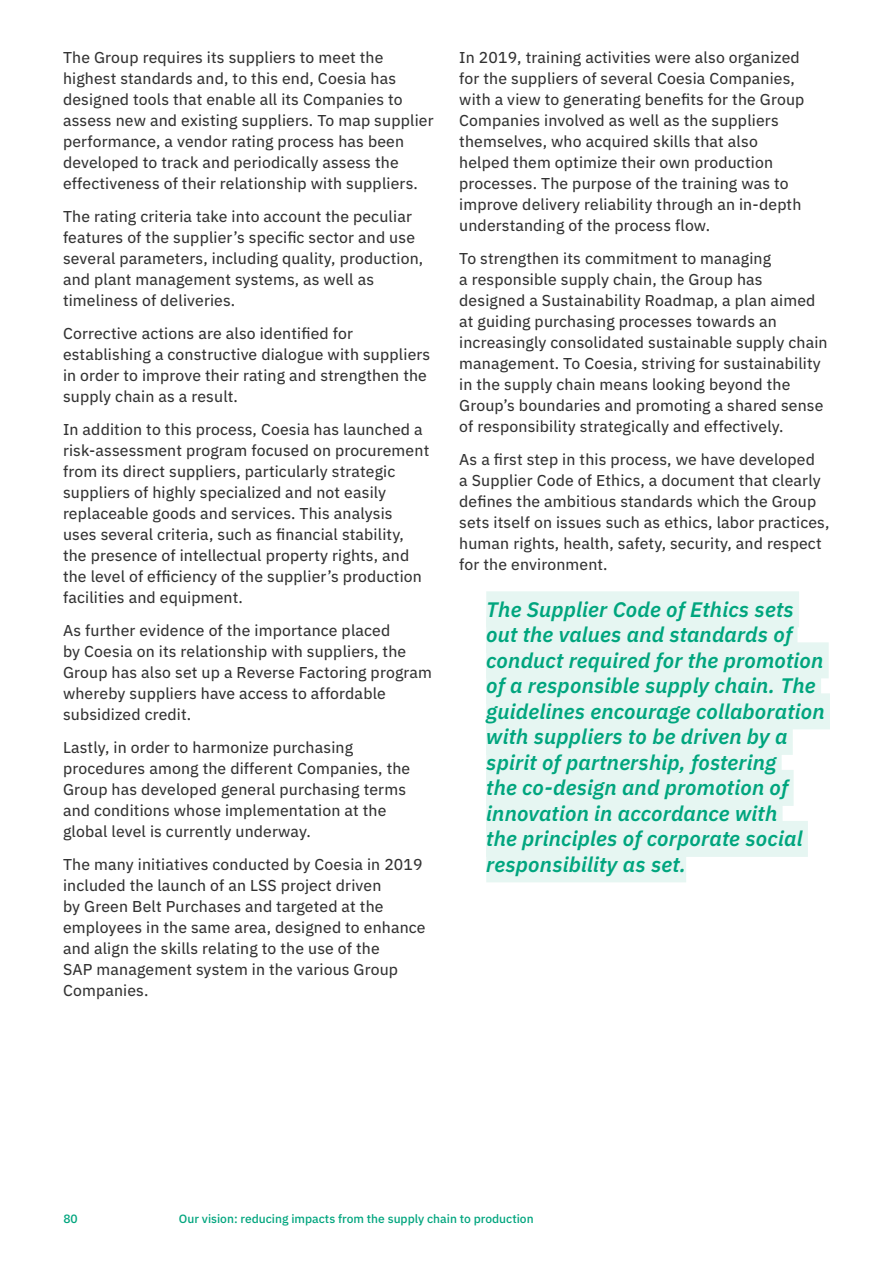
<style>
.page{position:relative;width:893px;height:1263px;background:#fff}
.page>*{position:absolute;margin:0;border:0;box-sizing:border-box;transform-origin:0 0}
.t1{font:italic 600 21px/25.5px "IBM Plex Sans";letter-spacing:.01em;color:#00a57e}
.t2{font:15.75px/21px "IBM Plex Sans Text";letter-spacing:.01em;color:#333}
.t3{font:500 12px "IBM Plex Sans";color:#00a57e}
</style>
<div class="page">
<div style="left:486px;top:591px;width:313px;height:36px;background:#e6f6f2"></div>
<div style="left:486px;top:617px;width:311px;height:36px;background:#e6f6f2"></div>
<div style="left:486px;top:642px;width:343px;height:36px;background:#e6f6f2"></div>
<div style="left:486px;top:668px;width:335px;height:36px;background:#e6f6f2"></div>
<div style="left:486px;top:693px;width:344px;height:36px;background:#e6f6f2"></div>
<div style="left:486px;top:719px;width:307px;height:36px;background:#e6f6f2"></div>
<div style="left:486px;top:744px;width:296px;height:36px;background:#e6f6f2"></div>
<div style="left:486px;top:770px;width:308px;height:36px;background:#e6f6f2"></div>
<div style="left:486px;top:795px;width:297px;height:36px;background:#e6f6f2"></div>
<div style="left:486px;top:821px;width:322px;height:36px;background:#e6f6f2"></div>
<div style="left:486px;top:846px;width:200px;height:36px;background:#e6f6f2"></div>
<p class="t2" style="left:63px;top:46px;width:372px">The Group requires its suppliers to meet the highest standards and, to this end, Coesia has designed tools that enable all its Companies to assess new and existing suppliers. To map supplier performance, a vendor rating process has been developed to track and periodically assess the effectiveness of their relationship with suppliers.</p>
<p class="t2" style="left:63px;top:205px;width:362px">The rating criteria take into account the peculiar features of the supplier’s specific sector and use several parameters, including quality, production, and plant management systems, as well as timeliness of deliveries.</p>
<p class="t2" style="left:63px;top:322px;width:369px">Corrective actions are also identified for establishing a constructive dialogue with suppliers in order to improve their rating and strengthen the supply chain as a result.</p>
<p class="t2" style="left:63px;top:418px;width:368px">In addition to this process, Coesia has launched a risk-assessment program focused on procurement from its direct suppliers, particularly strategic suppliers of highly specialized and not easily replaceable goods and services. This analysis uses several criteria, such as financial stability, the presence of intellectual property rights, and the level of efficiency of the supplier’s production facilities and equipment.</p>
<p class="t2" style="left:63px;top:619px;width:371px">As further evidence of the importance placed<br>by Coesia on its relationship with suppliers, the Group has also set up a Reverse Factoring program whereby suppliers have access to affordable subsidized credit.</p>
<p class="t2" style="left:63px;top:736px;width:349px">Lastly, in order to harmonize purchasing procedures among the different Companies, the Group has developed general purchasing terms and conditions whose implementation at the global level is currently underway.</p>
<p class="t2" style="left:63px;top:853px;width:364px">The many initiatives conducted by Coesia in 2019 included the launch of an LSS project driven<br>by Green Belt Purchases and targeted at the employees in the same area, designed to enhance and align the skills relating to the use of the<br>SAP management system in the various Group Companies.</p>
<p class="t2" style="left:459px;top:46px;width:347px">In 2019, training activities were also organized for the suppliers of several Coesia Companies, with a view to generating benefits for the Group Companies involved as well as the suppliers themselves, who acquired skills that also helped them optimize their own production processes. The purpose of the training was to improve delivery reliability through an in-depth understanding of the process flow.</p>
<p class="t2" style="left:459px;top:247px;width:370px">To strengthen its commitment to managing<br>a responsible supply chain, the Group has designed a Sustainability Roadmap, a plan aimed at guiding purchasing processes towards an increasingly consolidated sustainable supply chain management. To Coesia, striving for sustainability in the supply chain means looking beyond the Group’s boundaries and promoting a shared sense of responsibility strategically and effectively.</p>
<p class="t2" style="left:459px;top:448px;width:372px">As a first step in this process, we have developed<br>a Supplier Code of Ethics, a document that clearly defines the ambitious standards which the Group sets itself on issues such as ethics, labor practices, human rights, health, safety, security, and respect for the environment.</p>
<p class="t1" style="left:486px;top:595px;width:340px">The Supplier Code of Ethics sets out the values and standards of conduct required for the promotion of a responsible supply chain. The guidelines encourage collaboration with suppliers to be driven by a spirit of partnership, fostering<br>the co-design and promotion of innovation in accordance with<br>the principles of corporate social responsibility as set.</p>
<p class="t3" style="left:63px;top:1209px;width:16px">80</p>
<p class="t3" style="left:179px;top:1209px;width:356px">Our vision: reducing impacts from the supply chain to production</p>
</div>
